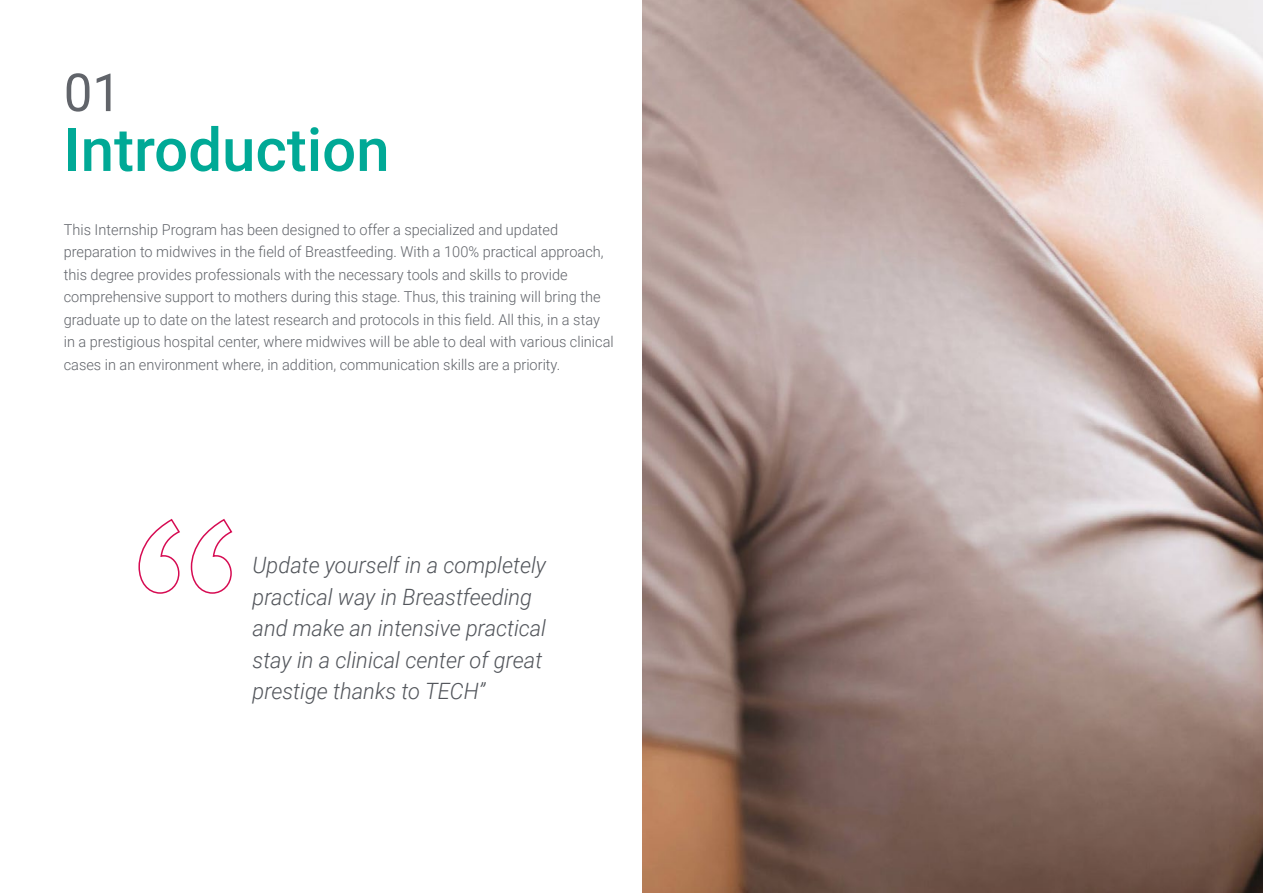
<style>
.page{position:relative;width:1263px;height:893px;background:#fff}
.page>*{position:absolute;margin:0;border:0;box-sizing:border-box;transform-origin:0 0}
.t1{font:500 60px "Roboto";color:#00a996}
.t2{font:52.5px "Roboto";color:#61646a}
.t3{font:italic 300 22.5px/31.5px "Roboto";color:#52555b}
.t4{font:300 15px/22.5px "Roboto";color:#61646a}
</style>
<div class="page">
<svg style="left:138px;top:518px;width:95px;height:76px"></svg>
<img style="left:642px;top:0;width:621px;height:893px">
<h2 class="t2" style="left:64px;top:56px;width:59px">01</h2>
<h1 class="t1" style="left:64px;top:108px;width:327px">Introduction</h1>
<p class="t4" style="left:64px;top:217px;width:551px">This Internship Program has been designed to offer a specialized and updated preparation to midwives in the field of Breastfeeding. With a 100% practical approach, this degree provides professionals with the necessary tools and skills to provide comprehensive support to mothers during this stage. Thus, this training will bring the graduate up to date on the latest research and protocols in this field. All this, in a stay in a prestigious hospital center, where midwives will be able to deal with various clinical cases in an environment where, in addition, communication skills are a priority.</p>
<h3 class="t3" style="left:253px;top:549px;width:295px">Update yourself in a completely practical way in Breastfeeding and make an intensive practical stay in a clinical center of great prestige thanks to TECH”</h3>
</div>
